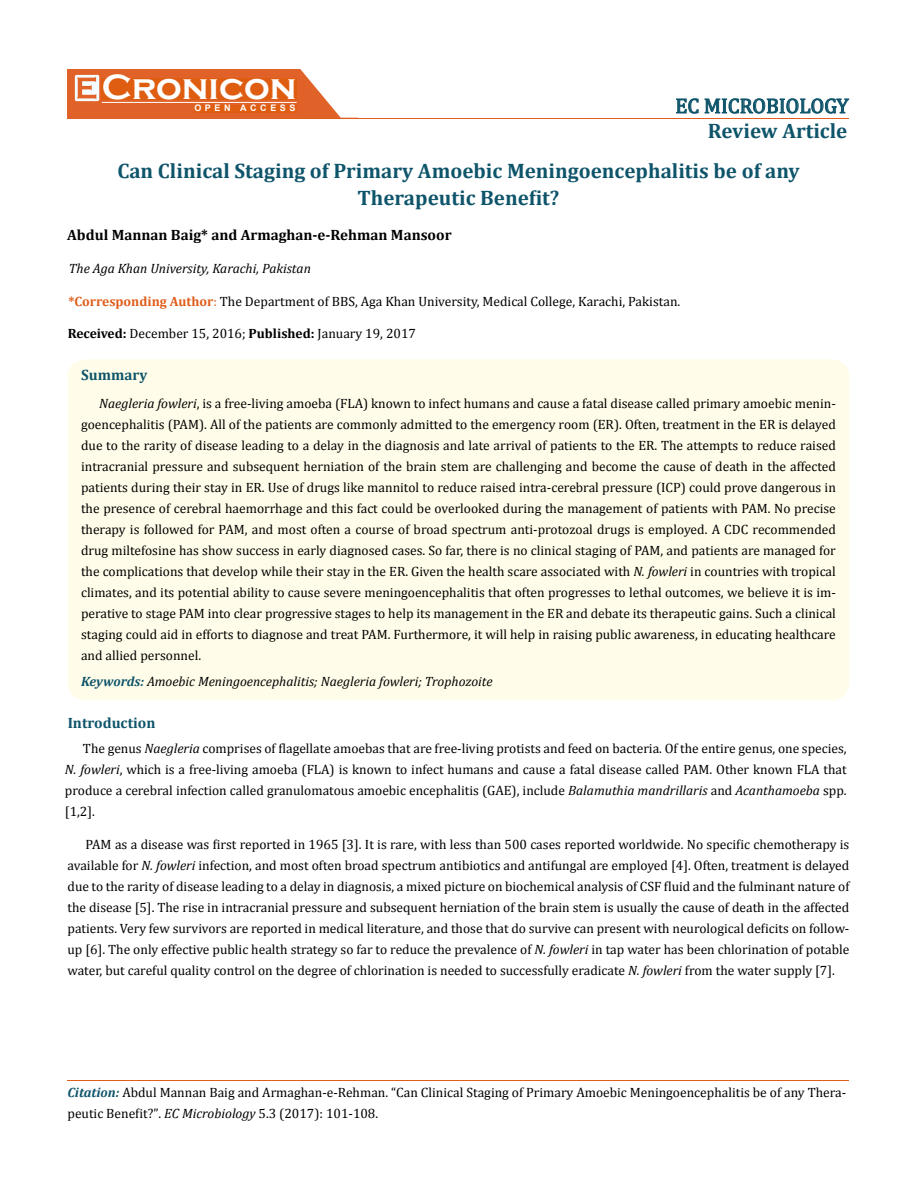
<style>
.page{position:relative;width:917px;height:1190px;background:#fff}
.page>*{position:absolute;margin:0;border:0;box-sizing:border-box;transform-origin:0 0}
.t1{font:700 36px "Copperplate Gothic";color:#fff}
.t2{font:700 21px/40.2px "Cambria";color:#0e546a}
.t3{font:21px "Cambria";color:#0e546a}
.t4{font:700 15px "Cambria";color:#000}
.t5{font:700 15px "Cambria";color:#0e546a}
.t6{font:13.5px/21px "Cambria";color:#000;text-align:justify}
.t7{font:italic 13.5px "Cambria";color:#000}
.t8{font:700 9px "Arial";letter-spacing:.4em;color:#fff}
.s1{font-weight:700;color:#e05d1a}
.s2{color:#e05d1a}
.s3{font-weight:700}
.s4{font-style:italic}
.s5{font-weight:700;color:#0e546a}
.s6{font-weight:700;font-style:italic;color:#0e546a}
.s7{font-size:13.35px}
</style>
<div class="page">
<div style="left:67px;top:70px;width:290px;height:49px;background:#e06228"></div>
<svg style="left:300px;top:69px;width:58px;height:49px"></svg>
<img style="left:75px;top:75px;width:24px;height:26px">
<div style="left:102px;top:79px;width:195px;height:21px;background:#df5d11"></div>
<div style="left:194px;top:105px;width:103px;height:7px;background:#df5d11"></div>
<svg style="left:676px;top:98px;width:173px;height:16px"></svg>
<hr style="left:102px;top:102px;width:194px;height:1px;background:#fff">
<hr style="left:279px;top:118px;width:569px;height:1px;background:#e05d1a">
<hr style="left:67px;top:1080px;width:782px;height:1px;background:#e05d1a">
<div style="left:68px;top:359px;width:781px;height:341px;background:#fffde9;border-radius:18px"></div>
<h1 class="t1" style="left:102px;top:68px;width:196px">Cronicon</h1>
<p class="t8" style="left:194px;top:102px;width:103px">OPEN ACCESS</p>
<h2 class="t3" style="left:675px;top:93px;width:175px">EC MICROBIOLOGY</h2>
<h2 class="t2" style="left:117px;top:110px;width:731px;text-indent:590px">Review Article<br>Can Clinical Staging of Primary Amoebic Meningoencephalitis be of any</h2>
<h2 class="t2" style="left:357px;top:177px;width:203px">Therapeutic Benefit?</h2>
<p class="t4" style="left:67px;top:224px;width:386px">Abdul Mannan Baig* and Armaghan-e-Rehman Mansoor</p>
<p class="t7" style="left:69px;top:259px;width:243px">The Aga Khan University, Karachi, Pakistan</p>
<p class="t6" style="left:68px;top:291px;width:613px"><span class="s1">*Corresponding Author</span><span class="s2">:</span> The Department of BBS, Aga Khan University, Medical College, Karachi, Pakistan.</p>
<p class="t6" style="left:68px;top:323px;width:350px"><span class="s3">Received:</span> December 15, 2016; <span class="s3">Published:</span> January 19, 2017</p>
<p class="t5" style="left:81px;top:364px;width:68px">Summary</p>
<p class="t6" style="left:81px;top:392px;width:756px;text-indent:18px"><span class="s4">Naegleria fowleri</span>, is a free-living amoeba (FLA) known to infect humans and cause a fatal disease called primary amoebic menin&shy;goencephalitis (PAM). All of the patients are commonly admitted to the emergency room (ER). Often, treatment in the ER is delayed due to the rarity of disease leading to a delay in the diagnosis and late arrival of patients to the ER. The attempts to reduce raised intracranial pressure and subsequent herniation of the brain stem are challenging and become the cause of death in the affected patients during their stay in ER. Use of drugs like mannitol to reduce raised intra-cerebral pressure (ICP) could prove dangerous in the presence of cerebral haemorrhage and this fact could be overlooked during the management of patients with PAM. No precise therapy is followed for PAM, and most often a course of broad spectrum anti-protozoal drugs is employed. A CDC recommended drug miltefosine has show success in early diagnosed cases. So far, there is no clinical staging of PAM, and patients are managed for the complications that develop while their stay in the ER. Given the health scare associated with <span class="s4">N. fowleri</span> in countries with tropical climates, and its potential ability to cause severe meningoencephalitis that often progresses to lethal outcomes, we believe it is im&shy;perative to stage PAM into clear progressive stages to help its management in the ER and debate its therapeutic gains. Such a clinical staging could aid in efforts to diagnose and treat PAM. Furthermore, it will help in raising public awareness, in educating healthcare and allied personnel.</p>
<p class="t7" style="left:81px;top:672px;width:413px"><span class="s5">Keywords:</span> Amoebic Meningoencephalitis; Naegleria fowleri; Trophozoite</p>
<p class="t5" style="left:68px;top:712px;width:89px">Introduction</p>
<p class="t6" style="left:65px;top:738px;width:783px;text-indent:18px">The genus <span class="s4">Naegleria</span> comprises of flagellate amoebas that are free-living protists and feed on bacteria. Of the entire genus, one species, <span class="s4">N. fowleri</span>, which is a free-living amoeba (FLA) is known to infect humans and cause a fatal disease called PAM. Other known FLA that produce a cerebral infection called granulomatous amoebic encephalitis (GAE), include <span class="s4">Balamuthia mandrillaris</span> and <span class="s4">Acanthamoeba</span> spp. [1,2].</p>
<p class="t6" style="left:67px;top:834px;width:783px;text-indent:18px">PAM as a disease was first reported in 1965 [3]. It is rare, with less than 500 cases reported worldwide. No specific chemotherapy is available for <span class="s4">N. fowleri</span> infection, and most often broad spectrum antibiotics and antifungal are employed [4]. Often, treatment is delayed due to the rarity of disease leading to a delay in diagnosis, a mixed picture on biochemical analysis of CSF fluid and the fulminant nature of the disease [5]. The rise in intracranial pressure and subsequent herniation of the brain stem is usually the cause of death in the affected patients. Very few survivors are reported in medical literature, and those that do survive can present with neurological deficits on follow&shy;up [6]. The only effective public health strategy so far to reduce the prevalence of <span class="s4">N. fowleri</span> in tap water has been chlorination of potable water, but careful quality control on the degree of chlorination is needed to successfully eradicate <span class="s4">N. fowleri</span> from the water supply [7].</p>
<p class="t6" style="left:67px;top:1081px;width:780px"><span class="s6">Citation:</span> Abdul Mannan Baig and Armaghan-e-Rehman. “Can Clinical Staging of Primary Amoebic Meningoencephalitis be of any Thera&shy;peutic Benefit?”<span class="s7">.</span> <span class="s4">EC Microbiology</span> <span class="s7">5</span>.3 (2017): 101-108.</p>
</div>
